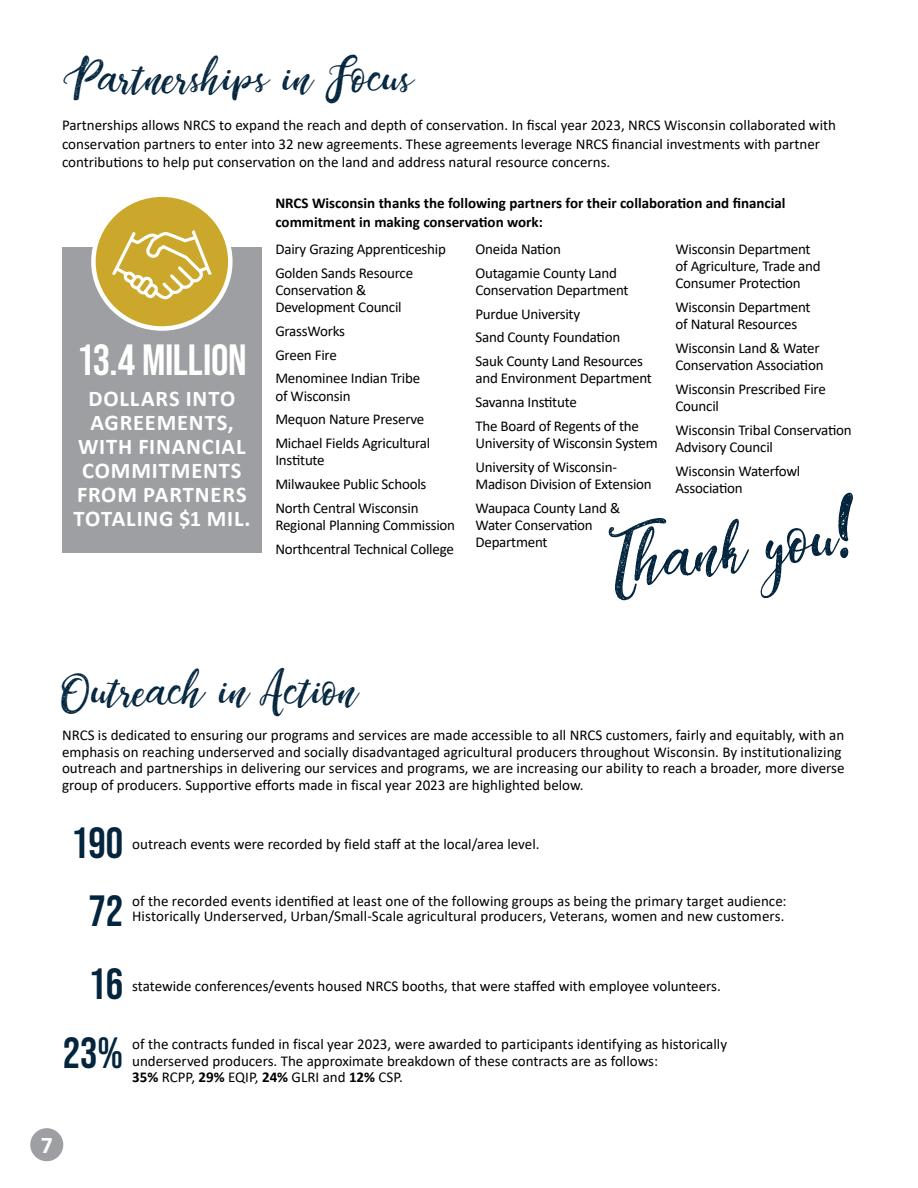
<style>
.page{position:relative;width:918px;height:1188px;background:#fff}
.page>*{position:absolute;margin:0;border:0;box-sizing:border-box;transform-origin:0 0}
.Heading{font:49.5px "Dandeleon Vintage Demo";color:#03253e}
.t1{font:43.5px "Bebas Neue";letter-spacing:-.005em;color:#fff}
.Numbers{font:43.5px "Bebas Neue";color:#03253e}
.t2{font:700 24px "Calibri";color:#fff}
.t3{font:700 22.5px/24px "Calibri";letter-spacing:.035em;color:#fff;text-align:center}
.Heading-2{font:15px/16.5px "Calibri";color:#000}
.List{font:15px/17.2px "Calibri";letter-spacing:-.015em;color:#000}
.Heading-3{font:700 15px/18.8px "Calibri";color:#000}
.s1{font-weight:700}
</style>
<div class="page">
<div style="left:62px;top:247px;width:200px;height:305px;background:#9d9fa2"></div>
<div style="left:93px;top:195px;width:137px;height:134px;background:#cba82b;border-radius:50%"></div>
<div style="left:91px;top:192px;width:142px;height:139px;border:4px solid #fff;border-radius:50%"></div>
<svg style="left:112px;top:230px;width:100px;height:69px"></svg>
<div style="left:30px;top:1128px;width:33px;height:33px;background:#9e9fa3;border-radius:50%"></div>
<svg style="left:609px;top:493px;width:244px;height:107px"></svg>
<p class="Heading" style="left:62px;top:48px;width:351px">Partnerships in Focus</p>
<p class="Heading-2" style="left:62px;top:115px;width:776px;line-height:18.8px">Partnerships allows NRCS to expand the reach and depth of conservation. In fiscal year 2023, NRCS Wisconsin collaborated with conservation partners to enter into 32 new agreements. These agreements leverage NRCS financial investments with partner contributions to help put conservation on the land and address natural resource concerns.</p>
<p class="t1" style="left:77px;top:336px;width:171px">13.4 MILLION</p>
<p class="t3" style="left:73px;top:386px;width:179px">DOLLARS INTO<br>AGREEMENTS,<br>WITH FINANCIAL<br>COMMITMENTS<br>FROM PARTNERS<br>TOTALING $1 MIL.</p>
<p class="Heading-3" style="left:275px;top:193px;width:512px">NRCS Wisconsin thanks the following partners for their collaboration and financial commitment in making conservation work:</p>
<p class="List" style="left:275px;top:240px;width:172px">Dairy Grazing Apprenticeship</p>
<p class="List" style="left:275px;top:264px;width:139px">Golden Sands Resource<br>Conservation &amp;<br>Development Council</p>
<p class="List" style="left:275px;top:322px;width:71px">GrassWorks</p>
<p class="List" style="left:275px;top:346px;width:63px">Green Fire</p>
<p class="List" style="left:275px;top:369px;width:146px">Menominee Indian Tribe of Wisconsin</p>
<p class="List" style="left:275px;top:410px;width:151px">Mequon Nature Preserve</p>
<p class="List" style="left:275px;top:434px;width:156px">Michael Fields Agricultural<br>Institute</p>
<p class="List" style="left:275px;top:475px;width:153px">Milwaukee Public Schools</p>
<p class="List" style="left:275px;top:499px;width:181px">North Central Wisconsin<br>Regional Planning Commission</p>
<p class="List" style="left:275px;top:540px;width:180px">Northcentral Technical College</p>
<p class="List" style="left:475px;top:240px;width:87px">Oneida Nation</p>
<p class="List" style="left:475px;top:264px;width:155px">Outagamie County Land<br>Conservation Department</p>
<p class="List" style="left:475px;top:305px;width:106px">Purdue University</p>
<p class="List" style="left:475px;top:328px;width:146px">Sand County Foundation</p>
<p class="List" style="left:475px;top:352px;width:178px">Sauk County Land Resources and Environment Department</p>
<p class="List" style="left:475px;top:393px;width:103px">Savanna Institute</p>
<p class="List" style="left:475px;top:417px;width:184px">The Board of Regents of the<br>University of Wisconsin System</p>
<p class="List" style="left:475px;top:458px;width:178px">University of Wisconsin-<br>Madison Division of Extension</p>
<p class="List" style="left:475px;top:499px;width:146px">Waupaca County Land &amp;<br>Water Conservation<br>Department</p>
<p class="List" style="left:675px;top:240px;width:147px">Wisconsin Department of Agriculture, Trade and<br>Consumer Protection</p>
<p class="List" style="left:675px;top:298px;width:137px">Wisconsin Department of Natural Resources</p>
<p class="List" style="left:675px;top:339px;width:150px">Wisconsin Land &amp; Water<br>Conservation Association</p>
<p class="List" style="left:675px;top:380px;width:152px">Wisconsin Prescribed Fire<br>Council</p>
<p class="List" style="left:675px;top:421px;width:178px">Wisconsin Tribal Conservation<br>Advisory Council</p>
<p class="List" style="left:675px;top:462px;width:126px">Wisconsin Waterfowl<br>Association</p>
<p class="Heading" style="left:62px;top:660px;width:296px">Outreach in Action</p>
<p class="Heading-2" style="left:62px;top:727px;width:784px">NRCS is dedicated to ensuring our programs and services are made accessible to all NRCS customers, fairly and equitably, with an emphasis on reaching underserved and socially disadvantaged agricultural producers throughout Wisconsin. By institutionalizing outreach and partnerships in delivering our services and programs, we are increasing our ability to reach a broader, more diverse group of producers. Supportive efforts made in fiscal year 2023 are highlighted below.</p>
<p class="Numbers" style="left:71px;top:818px;width:54px">190</p>
<p class="Numbers" style="left:88px;top:886px;width:36px">72</p>
<p class="Heading-2" style="left:132px;top:835px;width:409px">outreach events were recorded by field staff at the local/area level.</p>
<p class="Heading-2" style="left:132px;top:893px;width:656px;line-height:15px">of the recorded events identified at least one of the following groups as being the primary target audience:<br>Historically Underserved, Urban/Small-Scale agricultural producers, Veterans, women and new customers.</p>
<p class="Numbers" style="left:88px;top:959px;width:36px">16</p>
<p class="Numbers" style="left:63px;top:1028px;width:62px">23%</p>
<p class="Heading-2" style="left:132px;top:977px;width:590px">statewide conferences/events housed NRCS booths, that were staffed with employee volunteers.</p>
<p class="Heading-2" style="left:132px;top:1036px;width:596px">of the contracts funded in fiscal year 2023, were awarded to participants identifying as historically underserved producers. The approximate breakdown of these contracts are as follows:<br><span class="s1">35%</span> RCPP, <span class="s1">29%</span> EQIP, <span class="s1">24%</span> GLRI and <span class="s1">12%</span> CSP.</p>
<p class="t2" style="left:41px;top:1128px;width:14px">7</p>
</div>
